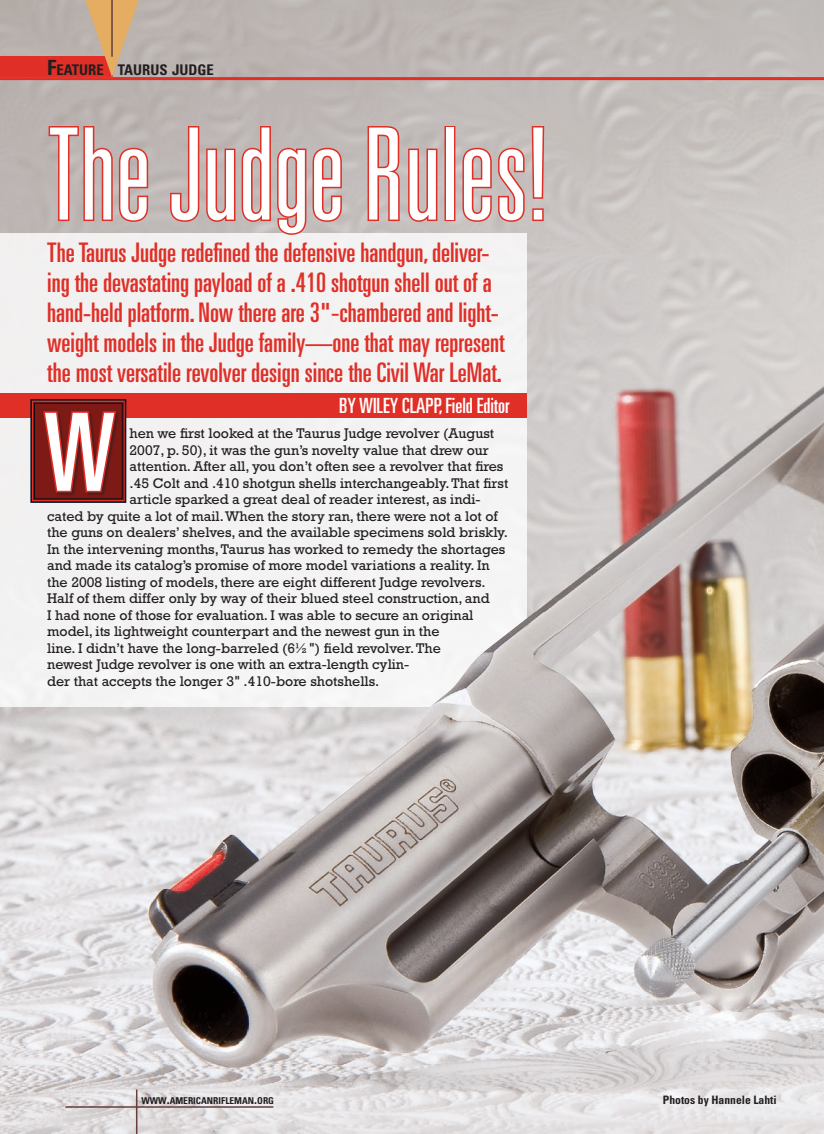
<style>
.page{position:relative;width:824px;height:1134px;background:#fff}
.page>*{position:absolute;margin:0;border:0;box-sizing:border-box;transform-origin:0 0}
.t1{font:300 ultra-condensed 127.5px "Univers";color:#fff}
.t2{font:ultra-condensed 108px "Univers";color:#fff}
.t3{font:ultra-condensed 27px/30px "Univers";color:#df2f27}
.t4{font:ultra-condensed 21px "Univers";color:#fff}
.t5{font:700 condensed 14.7px "Univers";color:#231f20}
.t6{font:14.25px "Rockwell Std";color:#231f20}
.t7{font:700 condensed 11.7px "Univers";color:#231f20}
.t8{font:700 condensed 9.45px "Univers";color:#231f20}
.s1{font-size:21px}
.s2{font-stretch:normal}
.s3{font-family:"Univers"}
.s4{font-size:13.5px}
</style>
<div class="page">
<img style="left:0;top:0;width:824px;height:1134px">
<div style="left:0;top:57px;width:112px;height:20px;background:#df2f27"></div>
<div style="left:0;top:233px;width:526px;height:473px;background:#f3f2f2"></div>
<div style="left:0;top:393px;width:526px;height:25px;background:#df2f27"></div>
<svg style="left:85px;top:0;width:54px;height:77px;background:#d29f79"></svg>
<hr style="left:111px;top:0;width:2px;height:57px;background:#653e3d">
<hr style="left:0;top:77px;width:824px;height:3px;background:#df2f27">
<hr style="left:65px;top:1106px;width:208px;height:2px;background:#653e3d">
<hr style="left:136px;top:1090px;width:1px;height:44px;background:#653e3d">
<svg style="left:47px;top:125px;width:103px;height:98px;background:#c6918d"></svg>
<svg style="left:168px;top:125px;width:175px;height:110px;background:#c89794"></svg>
<svg style="left:366px;top:125px;width:73px;height:98px;background:#cb918d"></svg>
<div style="left:444px;top:126px;width:11px;height:95px;border:3px solid #df2f27"></div>
<svg style="left:461px;top:125px;width:84px;height:98px;background:#cc9794"></svg>
<svg style="left:30px;top:399px;width:96px;height:104px"></svg>
<div style="left:32px;top:401px;width:93px;height:100px;border:2px solid #df2f27"></div>
<svg style="left:33px;top:402px;width:90px;height:98px;background:#691714"></svg>
<div style="left:44px;top:412px;width:76px;height:84px;background:#231f20;opacity:.5"></div>
<svg style="left:41px;top:410px;width:77px;height:84px;background:#88201b"></svg>
<img style="left:417px;top:612px;width:139px;height:116px">
<p class="t5" style="left:47px;top:60px;width:168px"><span class="s1">F</span>EATURE TAURUS JUDGE</p>
<h1 class="t1" style="left:47px;top:108px;width:508px">The Judge Rules!</h1>
<p class="t3" style="left:47px;top:237px;width:459px">The Taurus Judge redefined the defensive handgun, deliver&shy;ing the devastating payload of a .410 shotgun shell out of a hand-held platform. Now there are 3<span class="s2">"-</span>chambered and light&shy;weight models in the Judge family—one that may represent the most versatile revolver design since the Civil War LeMat.</p>
<h3 class="t4" style="left:339px;top:394px;width:172px">BY WILEY CLAPP, Field Editor</h3>
<h2 class="t2" style="left:44px;top:391px;width:74px">W</h2>
<p class="t6" style="left:129px;top:425px;width:366px">hen we first looked at the Taurus Judge revolver (August</p>
<p class="t6" style="left:129px;top:442px;width:361px">2007, p. 50), it was the gun’s novelty value that drew our</p>
<p class="t6" style="left:129px;top:458px;width:375px">attention. After all, you don’t often see a revolver that fires</p>
<p class="t6" style="left:129px;top:475px;width:380px">.45 Colt and .410 shotgun shells interchangeably. That first</p>
<p class="t6" style="left:129px;top:491px;width:352px">article sparked a great deal of reader interest, as indi-</p>
<p class="t6" style="left:47px;top:508px;width:452px">cated by quite a lot of mail. When the story ran, there were not a lot of</p>
<p class="t6" style="left:47px;top:524px;width:462px">the guns on dealers’ shelves, and the available specimens sold briskly.</p>
<p class="t6" style="left:47px;top:541px;width:460px">In the intervening months, Taurus has worked to remedy the shortages</p>
<p class="t6" style="left:47px;top:557px;width:444px">and made its catalog’s promise of more model variations a reality. In</p>
<p class="t6" style="left:47px;top:574px;width:440px">the 2008 listing of models, there are eight different Judge revolvers.</p>
<p class="t6" style="left:47px;top:590px;width:444px">Half of them differ only by way of their blued steel construction, and</p>
<p class="t6" style="left:47px;top:607px;width:427px">I had none of those for evaluation. I was able to secure an original</p>
<p class="t6" style="left:47px;top:623px;width:394px">model, its lightweight counterpart and the newest gun in the</p>
<p class="t6" style="left:47px;top:640px;width:395px">line. I didn’t have the long-barreled (6½<span class="s3">"</span>) field revolver. The</p>
<p class="t6" style="left:47px;top:656px;width:363px">newest Judge revolver is one with an extra-length cylin-</p>
<p class="t6" style="left:47px;top:673px;width:334px">der that accepts the longer 3<span class="s3">"</span> .410-bore shotshells.</p>
<p class="t8" style="left:141px;top:1095px;width:134px">WWW<span class="s4">.</span>AMERICANRIFLEMAN<span class="s4">.</span>ORG</p>
<p class="t7" style="left:663px;top:1093px;width:115px">Photos by Hannele Lahti</p>
</div>
